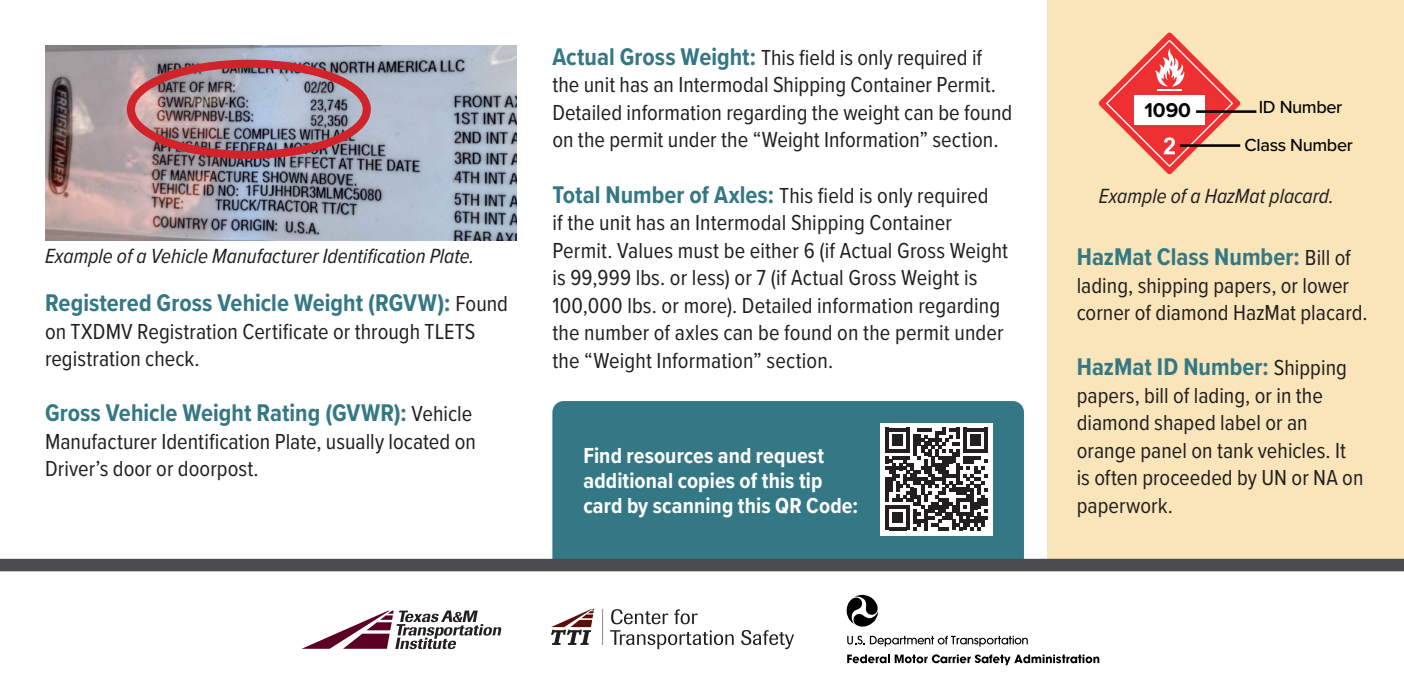
<style>
.page{position:relative;width:1404px;height:694px;background:#fff}
.page>*{position:absolute;margin:0;border:0;box-sizing:border-box;transform-origin:0 0}
.reg_body_copy{font:700 25px "Proxima Nova Cond";color:#357885}
.reg_body_copy-2{font:22.5px/27.5px "Proxima Nova Cond";color:#231f20}
.t1{font:700 22.5px/25px "Proxima Nova Cond";letter-spacing:.005em;color:#fff}
.t2{font:italic 21.25px "Proxima Nova Cond";color:#231f20}
.t3{font:700 20.75px "Proxima Nova";color:#040503}
.t4{font:500 18px "Proxima Nova";letter-spacing:-.02em;color:#040503}
.s1{font-weight:400;font-size:22.5px;color:#231f20}
.s2{font-weight:700;font-size:25px;color:#357885}
</style>
<div class="page">
<div style="left:552px;top:401px;width:472px;height:157px;background:#357885"></div>
<div style="left:1047px;top:0;width:357px;height:558px;background:#f9e5b9"></div>
<div style="left:0;top:558px;width:1404px;height:13px;background:#4b4c4d"></div>
<div style="left:880px;top:422px;width:113px;height:113px;background:#fff"></div>
<svg style="left:885px;top:427px;width:103px;height:103px"></svg>
<svg style="left:303px;top:610px;width:198px;height:38px"></svg>
<svg style="left:847px;top:594px;width:32px;height:33px"></svg>
<svg style="left:847px;top:635px;width:181px;height:11px"></svg>
<svg style="left:847px;top:654px;width:252px;height:10px"></svg>
<hr style="left:602px;top:608px;width:1px;height:36px;background:#939598">
<svg style="left:611px;top:609px;width:57px;height:14px"></svg>
<svg style="left:674px;top:609px;width:24px;height:14px"></svg>
<svg style="left:610px;top:630px;width:124px;height:18px"></svg>
<svg style="left:741px;top:629px;width:53px;height:19px"></svg>
<svg style="left:551px;top:608px;width:43px;height:36px"></svg>
<img style="left:45px;top:45px;width:472px;height:195px">
<div style="left:127px;top:60px;width:244px;height:99px;border:8px solid #d1232a;border-radius:50%"></div>
<svg style="left:1099px;top:32px;width:142px;height:142px"></svg>
<div style="left:1134px;top:95px;width:71px;height:30px;background:#fff"></div>
<hr style="left:1196px;top:110px;width:60px;height:3px;background:#040503">
<hr style="left:1180px;top:144px;width:60px;height:3px;background:#040503">
<p class="t2" style="left:45px;top:239px;width:431px">Example of a Vehicle Manufacturer Identification Plate.</p>
<p class="reg_body_copy" style="left:45px;top:284px;width:465px">Registered Gross Vehicle Weight (RGVW): <span class="s1">Found</span></p>
<p class="reg_body_copy-2" style="left:45px;top:316px;width:432px">on TXDMV Registration Certificate or through TLETS registration check.</p>
<p class="reg_body_copy" style="left:45px;top:394px;width:429px">Gross Vehicle Weight Rating (GVWR): <span class="s1">Vehicle</span></p>
<p class="reg_body_copy-2" style="left:45px;top:426px;width:432px">Manufacturer Identification Plate, usually located on<br>Driver’s door or doorpost.</p>
<p class="reg_body_copy-2" style="left:552px;top:43px;width:461px"><span class="s2">Actual Gross Weight:</span> This field is only required if the unit has an Intermodal Shipping Container Permit.<br>Detailed information regarding the weight can be found on the permit under the “Weight Information” section.</p>
<p class="reg_body_copy-2" style="left:552px;top:180px;width:457px"><span class="s2">Total Number of Axles:</span> This field is only required<br>if the unit has an Intermodal Shipping Container Permit. Values must be either 6 (if Actual Gross Weight is 99,999 lbs. or less) or 7 (if Actual Gross Weight is 100,000 lbs. or more). Detailed information regarding the number of axles can be found on the permit under the “Weight Information” section.</p>
<p class="t1" style="left:583px;top:442px;width:276px">Find resources and request additional copies of this tip card by scanning this QR Code:</p>
<p class="t3" style="left:1144px;top:95px;width:48px">1090</p>
<p class="t4" style="left:1259px;top:93px;width:85px">ID Number</p>
<p class="t4" style="left:1245px;top:131px;width:110px">Class Number</p>
<p class="t2" style="left:1099px;top:180px;width:237px">Example of a HazMat placard.</p>
<p class="reg_body_copy" style="left:1077px;top:238px;width:276px">HazMat Class Number: <span class="s1">Bill of</span></p>
<p class="reg_body_copy-2" style="left:1077px;top:270px;width:293px">lading, shipping papers, or lower corner of diamond HazMat placard.</p>
<p class="reg_body_copy" style="left:1077px;top:348px;width:272px">HazMat ID Number: <span class="s1">Shipping</span></p>
<p class="reg_body_copy-2" style="left:1077px;top:380px;width:288px">papers, bill of lading, or in the diamond shaped label or an orange panel on tank vehicles. It is often proceeded by UN or NA on paperwork.</p>
</div>
